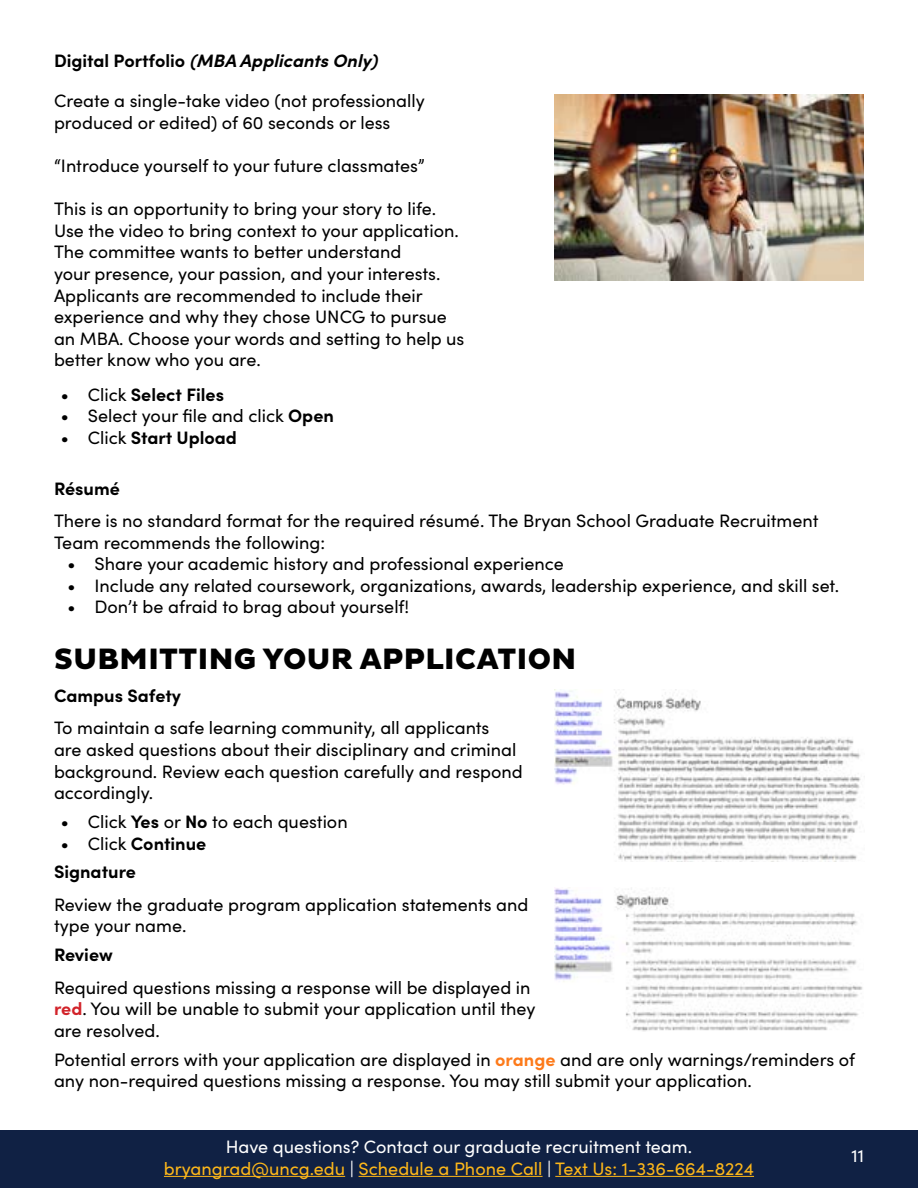
<style>
.page{position:relative;width:918px;height:1188px;background:#fff}
.page>*{position:absolute;margin:0;border:0;box-sizing:border-box;transform-origin:0 0}
.t1{font:800 30px "Pluto Sans";letter-spacing:.015em;color:#000}
.t2{font:18px/21.6px "Sofia Pro";color:#000}
.t3{font:18px/21.6px "Sofia Pro";color:#fdb71a;text-align:center}
.t4{font:700 18px/28.8px "Sofia Pro";color:#000}
.t5{font:italic 700 18px "Sofia Pro";color:#000}
.t6{font:18px "Sofia Pro";color:#fff}
.s1{font-style:normal}
.s2{font-weight:400}
.s3{font-weight:700}
.s4{font-weight:700;color:#d2232a}
.s5{font-weight:700;color:#fd7a1a}
.s6{color:#fff}
</style>
<div class="page">
<div style="left:0;top:1130px;width:918px;height:58px;background:#102144"></div>
<hr style="left:164px;top:1176px;width:181px;height:1px;background:#fdb71a">
<hr style="left:359px;top:1176px;width:184px;height:1px;background:#fdb71a">
<hr style="left:555px;top:1176px;width:199px;height:1px;background:#fdb71a">
<img style="left:554px;top:94px;width:310px;height:186px">
<img style="left:554px;top:689px;width:311px;height:173px">
<img style="left:555px;top:888px;width:308px;height:143px">
<p class="t5" style="left:54px;top:47px;width:325px"><span class="s1">Digital Portfolio</span> (MBA Applicants Only)</p>
<p class="t2" style="left:54px;top:89px;width:372px">Create a single-take video (not professionally produced or edited) of 60 seconds or less</p>
<p class="t2" style="left:54px;top:154px;width:372px">“Introduce yourself to your future classmates”</p>
<p class="t2" style="left:54px;top:197px;width:412px">This is an opportunity to bring your story to life.<br>Use the video to bring context to your application.<br>The committee wants to better understand<br>your presence, your passion, and your interests.<br>Applicants are recommended to include their experience and why they chose UNCG to pursue an MBA. Choose your words and setting to help us better know who you are.</p>
<p class="t4" style="left:61px;top:379px;width:165px"><span class="s2">• Click</span> Select Files</p>
<p class="t2" style="left:61px;top:404px;width:275px">• Select your file and click <span class="s3">Open</span></p>
<p class="t4" style="left:61px;top:422px;width:178px"><span class="s2">• Click</span> Start Upload</p>
<p class="t4" style="left:54px;top:472px;width:67px">Résumé</p>
<p class="t2" style="left:54px;top:509px;width:766px">There is no standard format for the required résumé. The Bryan School Graduate Recruitment<br>Team recommends the following:</p>
<p class="t2" style="left:68px;top:552px;width:498px">• Share your academic history and professional experience</p>
<p class="t2" style="left:68px;top:574px;width:773px">• Include any related coursework, organizations, awards, leadership experience, and skill set.</p>
<p class="t2" style="left:68px;top:595px;width:343px">• Don’t be afraid to brag about yourself!</p>
<h1 class="t1" style="left:54px;top:642px;width:524px">SUBMITTING YOUR APPLICATION</h1>
<p class="t4" style="left:54px;top:680px;width:129px">Campus Safety</p>
<p class="t2" style="left:54px;top:716px;width:470px">To maintain a safe learning community, all applicants<br>are asked questions about their disciplinary and criminal background. Review each question carefully and respond accordingly.</p>
<p class="t2" style="left:61px;top:810px;width:288px">• Click <span class="s3">Yes</span> or <span class="s3">No</span> to each question</p>
<p class="t4" style="left:54px;top:827px;width:154px;text-indent:7px"><span class="s2">• Click</span> Continue<br>Signature</p>
<p class="t2" style="left:54px;top:893px;width:476px">Review the graduate program application statements and type your name.</p>
<p class="t4" style="left:54px;top:939px;width:60px">Review</p>
<p class="t2" style="left:54px;top:976px;width:483px">Required questions missing a response will be displayed in <span class="s4">red</span>. You will be unable to submit your application until they are resolved.</p>
<p class="t2" style="left:54px;top:1048px;width:803px">Potential errors with your application are displayed in <span class="s5">orange</span> and are only warnings/reminders of any non-required questions missing a response. You may still submit your application.</p>
<p class="t3" style="left:164px;top:1135px;width:592px"><span class="s6">Have questions? Contact our graduate recruitment team. </span>bryangrad@uncg.edu <span class="s6">|</span> Schedule a Phone Call <span class="s6">|</span> Text Us: 1-336-664-8224</p>
<p class="t6" style="left:851px;top:1143px;width:14px">11</p>
</div>
